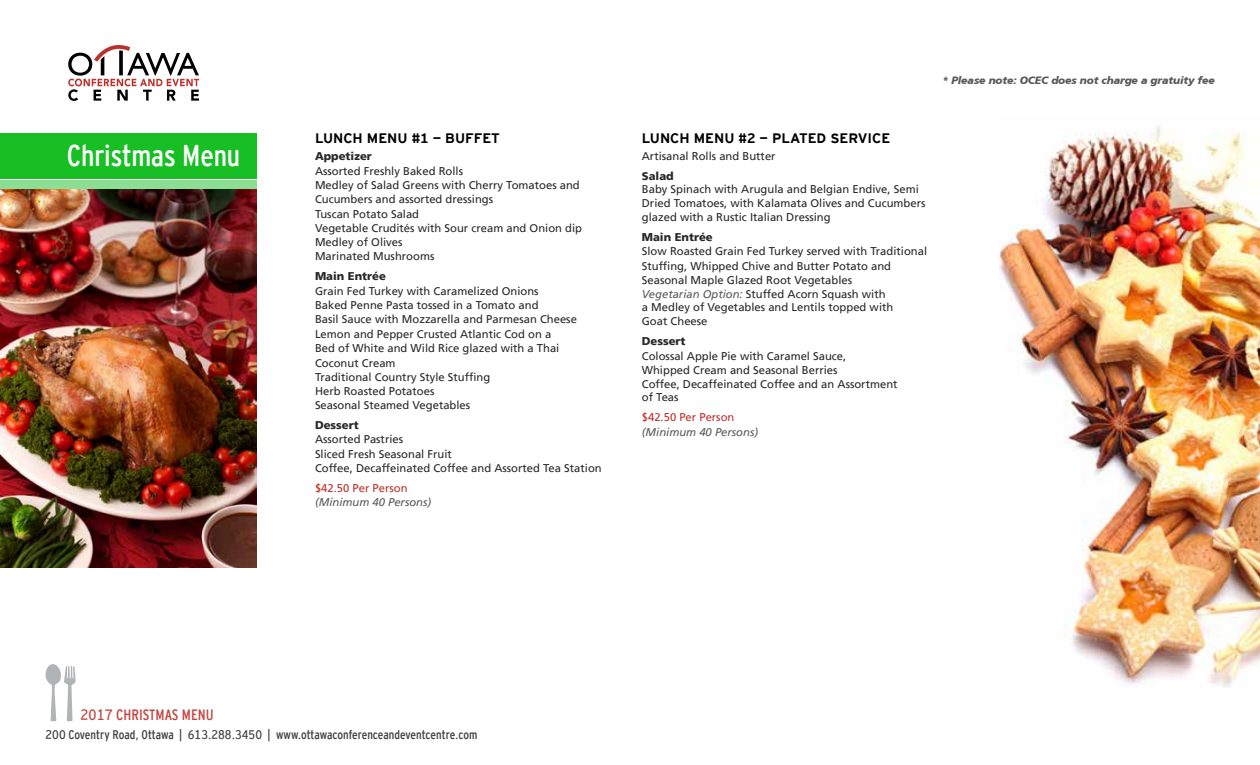
<style>
.page{position:relative;width:1260px;height:765px;background:#fff}
.page>*{position:absolute;margin:0;border:0;box-sizing:border-box;transform-origin:0 0}
.t1{font:30px "Interstate Cond Mono";letter-spacing:-.005em;color:#fff}
.t2{font:15px "Interstate Cond Mono";color:#c44440}
.t3{font:700 13.75px "Interstate Mono";color:#000}
.t4{font:12.5px "Interstate Cond Mono";color:#414042}
.t5{font:11.25px/14.2px "Frutiger LT";color:#292829}
.t6{font:900 11.25px "Frutiger LT";color:#292829}
.t7{font:italic 11.25px "Frutiger LT";color:#58595b}
.t8{font:11.25px "Frutiger LT";color:#be302b}
.t9{font:italic 900 10.62px "Frutiger CE";letter-spacing:-.01em;color:#58595b}
.s1{font-style:italic;color:#58595b}
</style>
<div class="page">
<svg style="left:68px;top:45px;width:131px;height:56px"></svg>
<svg style="left:46px;top:664px;width:30px;height:57px"></svg>
<img style="left:0;top:188px;width:256px;height:380px">
<div style="left:0;top:133px;width:256px;height:45px;background:#17bf25"></div>
<div style="left:0;top:180px;width:256px;height:8px;background:#8bdf92"></div>
<img style="left:999px;top:127px;width:261px;height:560px">
<h1 class="t1" style="left:67px;top:139px;width:175px">Christmas Menu</h1>
<p class="t3" style="left:315px;top:131px;width:186px">LUNCH MENU #1 — BUFFET</p>
<p class="t6" style="left:315px;top:149px;width:58px">Appetizer</p>
<p class="t5" style="left:315px;top:164px;width:269px">Assorted Freshly Baked Rolls<br>Medley of Salad Greens with Cherry Tomatoes and<br>Cucumbers and assorted dressings<br>Tuscan Potato Salad<br>Vegetable Crudités with Sour cream and Onion dip<br>Medley of Olives<br>Marinated Mushrooms</p>
<p class="t6" style="left:315px;top:270px;width:72px">Main Entrée</p>
<p class="t5" style="left:315px;top:284px;width:263px">Grain Fed Turkey with Caramelized Onions<br>Baked Penne Pasta tossed in a Tomato and<br>Basil Sauce with Mozzarella and Parmesan Cheese Lemon and Pepper Crusted Atlantic Cod on a<br>Bed of White and Wild Rice glazed with a Thai Coconut Cream<br>Traditional Country Style Stuffing<br>Herb Roasted Potatoes<br>Seasonal Steamed Vegetables</p>
<p class="t6" style="left:315px;top:418px;width:45px">Dessert</p>
<p class="t5" style="left:315px;top:432px;width:288px">Assorted Pastries<br>Sliced Fresh Seasonal Fruit<br>Coffee, Decaffeinated Coffee and Assorted Tea Station</p>
<p class="t8" style="left:315px;top:481px;width:94px">$42.50 Per Person</p>
<p class="t7" style="left:315px;top:495px;width:118px">(Minimum 40 Persons)</p>
<p class="t9" style="left:942px;top:74px;width:274px">* Please note: OCEC does not charge a gratuity fee</p>
<p class="t3" style="left:642px;top:131px;width:250px">LUNCH MENU #2 — PLATED SERVICE</p>
<p class="t5" style="left:642px;top:149px;width:135px">Artisanal Rolls and Butter</p>
<p class="t6" style="left:642px;top:169px;width:33px">Salad</p>
<p class="t5" style="left:642px;top:183px;width:285px;line-height:13.8px">Baby Spinach with Arugula and Belgian Endive, Semi<br>Dried Tomatoes, with Kalamata Olives and Cucumbers glazed with a Rustic Italian Dressing</p>
<p class="t6" style="left:642px;top:230px;width:72px">Main Entrée</p>
<p class="t5" style="left:642px;top:244px;width:287px">Slow Roasted Grain Fed Turkey served with Traditional Stuffing, Whipped Chive and Butter Potato and Seasonal Maple Glazed Root Vegetables<br><span class="s1">Vegetarian Option:</span> Stuffed Acorn Squash with<br>a Medley of Vegetables and Lentils topped with<br>Goat Cheese</p>
<p class="t6" style="left:642px;top:334px;width:45px">Dessert</p>
<p class="t5" style="left:642px;top:349px;width:257px">Colossal Apple Pie with Caramel Sauce,<br>Whipped Cream and Seasonal Berries<br>Coffee, Decaffeinated Coffee and an Assortment of Teas</p>
<p class="t8" style="left:642px;top:411px;width:94px">$42.50 Per Person</p>
<p class="t7" style="left:642px;top:425px;width:118px">(Minimum 40 Persons)</p>
<h2 class="t2" style="left:81px;top:706px;width:135px">2017 CHRISTMAS MENU</h2>
<p class="t4" style="left:46px;top:727px;width:433px">200 Coventry Road, Ottawa | 613.288.3450 | www.ottawaconferenceandeventcentre.com</p>
</div>
